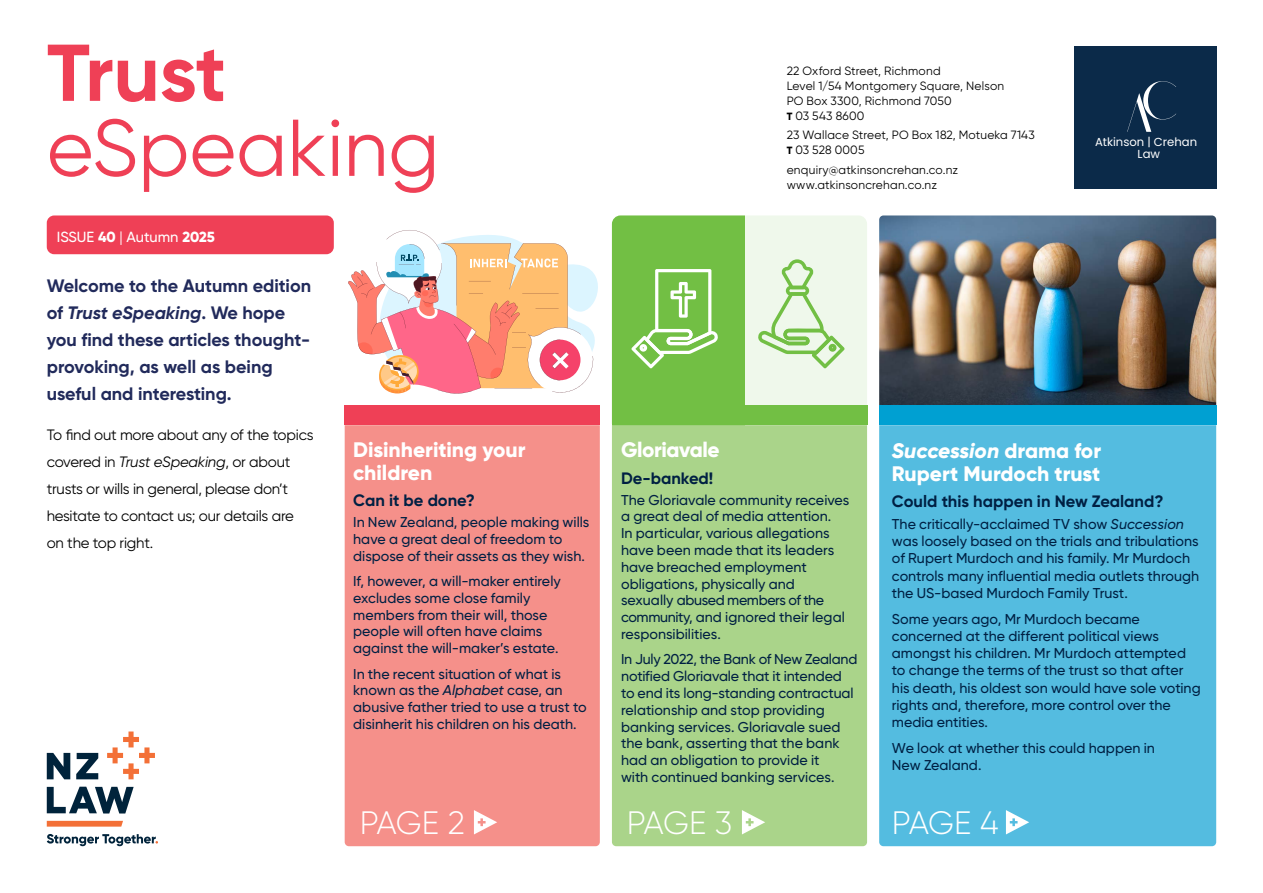
<style>
.page{position:relative;width:1263px;height:893px;background:#fff}
.page>*{position:absolute;margin:0;border:0;box-sizing:border-box;transform-origin:0 0}
.t1{font:80.25px "Gilroy";color:#ef4056}
.t2{font:700 80.25px "Gilroy";letter-spacing:-.01em;color:#ef4056}
.t3{font:54.6px "Black Gold VP Display";color:#fff}
.t4{font:300 32.4px "Gilroy";letter-spacing:-.025em;color:#fff}
.t5{font:800 21px/22.5px "Gilroy";color:#fff}
.t6{font:800 21px "Gilroy";letter-spacing:-.02em;color:#fff}
.t7{font:700 18px/27px "Gilroy";color:#212a5b}
.t8{font:700 16.5px "Gilroy";color:#002043}
.t9{font:15px/27px "Gilroy";letter-spacing:-.015em;color:#000}
.t10{font:500 14.7px "Gilroy";color:#fff}
.t11{font:500 14.25px/16.8px "Gilroy";color:#002043}
.t12{font:12px/15px "Gilroy";letter-spacing:.02em;color:#000}
.t13{font:11.7px "Poppins";color:#fff}
.s1{font-weight:800}
.s2{font-weight:400}
.s3{font-style:italic}
.s4{font-weight:800;font-size:10.5px}
</style>
<div class="page">
<div style="left:612px;top:215px;width:255px;height:217px;background:#eff8eb;border-radius:9px"></div>
<div style="left:612px;top:215px;width:132px;height:217px;background:#72bf44"></div>
<img style="left:879px;top:215px;width:337px;height:191px">
<div style="left:879px;top:425px;width:337px;height:421px;background:#54bce0"></div>
<div style="left:345px;top:425px;width:255px;height:421px;background:#f5908a"></div>
<div style="left:612px;top:425px;width:255px;height:421px;background:#aad48a"></div>
<svg style="left:474px;top:810px;width:23px;height:24px"></svg>
<svg style="left:1006px;top:810px;width:23px;height:24px"></svg>
<svg style="left:742px;top:810px;width:23px;height:24px"></svg>
<div style="left:345px;top:406px;width:255px;height:19px;background:#ef4056"></div>
<div style="left:612px;top:406px;width:255px;height:19px;background:#72bf44"></div>
<div style="left:879px;top:406px;width:337px;height:19px;background:#00a0d2"></div>
<svg style="left:47px;top:787px;width:87px;height:26px"></svg>
<svg style="left:47px;top:753px;width:51px;height:26px"></svg>
<svg style="left:107px;top:731px;width:48px;height:48px"></svg>
<svg style="left:47px;top:821px;width:76px;height:6px"></svg>
<svg style="left:47px;top:834px;width:111px;height:12px"></svg>
<div style="left:47px;top:215px;width:287px;height:39px;background:#ef4056;border-radius:7px"></div>
<svg style="left:358px;top:405px;width:242px;height:1px"></svg>
<svg style="left:348px;top:230px;width:250px;height:164px"></svg>
<svg style="left:631px;top:269px;width:87px;height:99px"></svg>
<svg style="left:758px;top:259px;width:87px;height:109px"></svg>
<div style="left:1074px;top:47px;width:142px;height:142px;background:#0b2a49"></div>
<h1 class="t2" style="left:47px;top:23px;width:181px">Trust</h1>
<h1 class="t1" style="left:47px;top:99px;width:394px">eSpeaking</h1>
<p class="t10" style="left:57px;top:228px;width:159px">ISSUE <span class="s1">40</span> <span class="s2">|</span> Autumn <span class="s1">2025</span></p>
<p class="t7" style="left:47px;top:272px;width:266px">Welcome to the Autumn edition of <span class="s3">Trust eSpeaking</span>. We hope you find these articles thought&shy;provoking, as well as being useful and interesting.</p>
<p class="t9" style="left:47px;top:421px;width:268px">To find out more about any of the topics covered in <span class="s3">Trust eSpeaking</span>, or about trusts or wills in general, please don’t hesitate to contact us; our details are on the top right.</p>
<h3 class="t5" style="left:353px;top:438px;width:174px">Disinheriting your children</h3>
<p class="t8" style="left:353px;top:490px;width:123px">Can it be done?</p>
<p class="t11" style="left:353px;top:514px;width:238px">In New Zealand, people making wills have a great deal of freedom to dispose of their assets as they wish.</p>
<p class="t11" style="left:353px;top:572px;width:209px">If, however, a will-maker entirely excludes some close family members from their will, those people will often have claims against the will-maker’s estate.</p>
<p class="t11" style="left:353px;top:665px;width:235px">In the recent situation of what is known as the <span class="s3">Alphabet</span> case, an abusive father tried to use a trust to disinherit his children on his death.</p>
<p class="t12" style="left:787px;top:63px;width:219px">22 Oxford Street, Richmond<br>Level 1/54 Montgomery Square, Nelson<br>PO Box 3300, Richmond 7050<br><span class="s4">T</span> 03 543 8600</p>
<p class="t12" style="left:787px;top:127px;width:250px">23 Wallace Street, PO Box 182, Motueka 7143<br><span class="s4">T</span> 03 528 0005</p>
<p class="t12" style="left:787px;top:162px;width:173px">enquiry@atkinsoncrehan.co.nz www.atkinsoncrehan.co.nz</p>
<h2 class="t3" style="left:1141px;top:72px;width:38px">C</h2>
<p class="t13" style="left:1138px;top:147px;width:24px">Law</p>
<h2 class="t3" style="left:1125px;top:84px;width:29px">A</h2>
<p class="t13" style="left:1095px;top:135px;width:104px">Atkinson | Crehan</p>
<h3 class="t6" style="left:621px;top:436px;width:100px">Gloriavale</h3>
<p class="t8" style="left:621px;top:467px;width:94px">De-banked!</p>
<p class="t11" style="left:621px;top:491px;width:230px">The Gloriavale community receives a great deal of media attention.<br>In particular, various allegations have been made that its leaders have breached employment obligations, physically and sexually abused members of the community, and ignored their legal responsibilities.</p>
<p class="t11" style="left:621px;top:651px;width:238px">In July 2022, the Bank of New Zealand notified Gloriavale that it intended to end its long-standing contractual relationship and stop providing banking services. Gloriavale sued the bank, asserting that the bank had an obligation to provide it<br>with continued banking services.</p>
<h3 class="t5" style="left:892px;top:440px;width:211px"><span class="s3">Succession</span> drama for<br>Rupert Murdoch trust</h3>
<p class="t8" style="left:892px;top:491px;width:273px">Could this happen in New Zealand?</p>
<p class="t11" style="left:892px;top:515px;width:309px;line-height:17.2px">The critically-acclaimed TV show <span class="s3">Succession </span>was loosely based on the trials and tribulations of Rupert Murdoch and his family. Mr Murdoch controls many influential media outlets through the US-based Murdoch Family Trust.</p>
<p class="t11" style="left:892px;top:610px;width:310px;line-height:17.2px">Some years ago, Mr Murdoch became concerned at the different political views amongst his children. Mr Murdoch attempted to change the terms of the trust so that after his death, his oldest son would have sole voting rights and, therefore, more control over the media entities.</p>
<p class="t11" style="left:892px;top:739px;width:264px;line-height:17.2px">We look at whether this could happen in<br>New Zealand.</p>
<h3 class="t4" style="left:360px;top:802px;width:107px">PAGE 2</h3>
<h3 class="t4" style="left:627px;top:802px;width:107px">PAGE 3</h3>
<h3 class="t4" style="left:892px;top:802px;width:108px">PAGE 4</h3>
</div>
